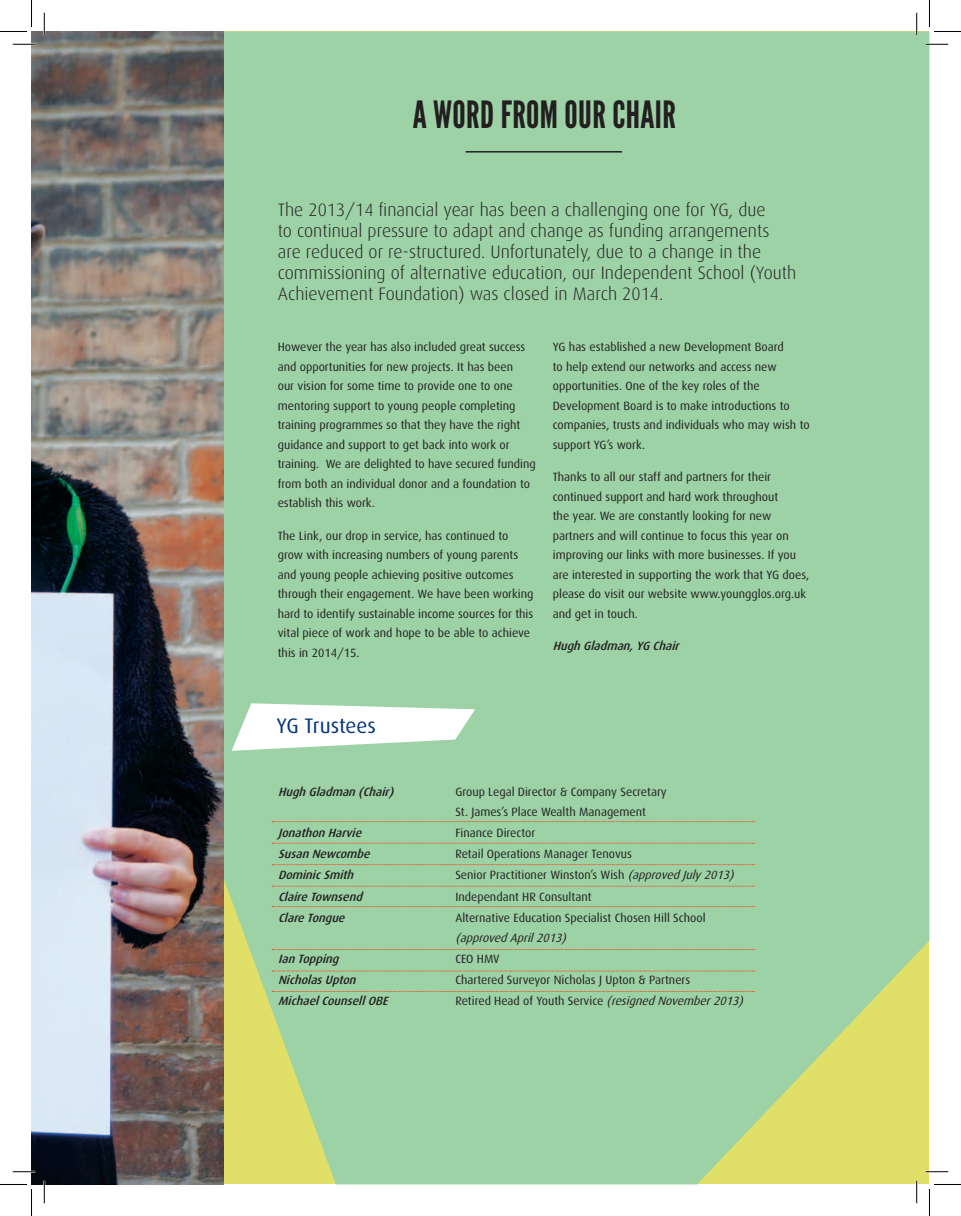
<style>
.page{position:relative;width:961px;height:1216px;background:#fff}
.page>*{position:absolute;margin:0;border:0;box-sizing:border-box;transform-origin:0 0}
.t1{font:37.5px "League Gothic";letter-spacing:.01em;color:#231f20}
.t2{font:21px "Dax";letter-spacing:-.005em;color:#05357b}
.t3{font:300 18px/21px "Dax";color:#231f20}
.t4{font:12px/19.5px "Dax";color:#231f20}
.t5{font:italic 500 12px "Dax";color:#231f20}
.t6{font:italic 12px "Dax";color:#231f20}
.s1{font-style:italic}
</style>
<div class="page">
<div style="left:31px;top:31px;width:898px;height:1153px;background:#9cd2a5"></div>
<hr style="left:465px;top:151px;width:156px;height:1px;background:#231f20">
<img style="left:32px;top:32px;width:191px;height:1152px">
<svg style="left:272px;top:821px;width:482px;height:1px"></svg>
<svg style="left:272px;top:842px;width:482px;height:1px"></svg>
<svg style="left:272px;top:864px;width:482px;height:1px"></svg>
<svg style="left:272px;top:885px;width:482px;height:1px"></svg>
<svg style="left:272px;top:906px;width:482px;height:1px"></svg>
<svg style="left:272px;top:949px;width:482px;height:1px"></svg>
<svg style="left:272px;top:970px;width:482px;height:1px"></svg>
<svg style="left:231px;top:703px;width:244px;height:47px"></svg>
<svg style="left:272px;top:991px;width:482px;height:1px"></svg>
<hr style="left:13px;top:43px;width:22px;height:2px;background:#fff">
<hr style="left:925px;top:43px;width:22px;height:2px;background:#fff">
<hr style="left:13px;top:1170px;width:22px;height:2px;background:#fff">
<hr style="left:925px;top:1170px;width:22px;height:2px;background:#fff">
<hr style="left:43px;top:13px;width:2px;height:22px;background:#fff">
<hr style="left:43px;top:1180px;width:2px;height:23px;background:#fff">
<hr style="left:915px;top:13px;width:2px;height:22px;background:#fff">
<hr style="left:915px;top:1180px;width:2px;height:23px;background:#fff">
<svg style="left:13px;top:44px;width:22px;height:1px"></svg>
<svg style="left:925px;top:44px;width:22px;height:1px"></svg>
<svg style="left:13px;top:1171px;width:22px;height:1px"></svg>
<svg style="left:925px;top:1171px;width:22px;height:1px"></svg>
<svg style="left:44px;top:13px;width:1px;height:22px"></svg>
<svg style="left:44px;top:1180px;width:1px;height:23px"></svg>
<svg style="left:916px;top:13px;width:1px;height:22px"></svg>
<svg style="left:916px;top:1180px;width:1px;height:23px"></svg>
<svg style="left:0;top:0;width:32px;height:32px"></svg>
<svg style="left:0;top:1184px;width:32px;height:31px"></svg>
<svg style="left:928px;top:0;width:32px;height:32px"></svg>
<svg style="left:929px;top:1184px;width:31px;height:31px"></svg>
<h1 class="t1" style="left:412px;top:93px;width:253px">A WORD FROM OUR CHAIR</h1>
<p class="t3" style="left:278px;top:199px;width:520px">The 2013/14 financial year has been a challenging one for YG, due<br>to continual pressure to adapt and change as funding arrangements are reduced or re-structured. Unfortunately, due to a change in the commissioning of alternative education, our Independent School (Youth Achievement Foundation) was closed in March 2014.</p>
<p class="t4" style="left:278px;top:337px;width:259px">However the year has also included great success and opportunities for new projects. It has been<br>our vision for some time to provide one to one mentoring support to young people completing training programmes so that they have the right guidance and support to get back into work or training. We are delighted to have secured funding from both an individual donor and a foundation to establish this work.</p>
<p class="t4" style="left:278px;top:526px;width:257px">The Link, our drop in service, has continued to grow with increasing numbers of young parents and young people achieving positive outcomes through their engagement. We have been working hard to identify sustainable income sources for this vital piece of work and hope to be able to achieve this in 2014/15.</p>
<p class="t4" style="left:552px;top:337px;width:258px">YG has established a new Development Board<br>to help extend our networks and access new opportunities. One of the key roles of the Development Board is to make introductions to companies, trusts and individuals who may wish to support YG’s work.</p>
<p class="t4" style="left:552px;top:467px;width:258px">Thanks to all our staff and partners for their continued support and hard work throughout<br>the year. We are constantly looking for new partners and will continue to focus this year on improving our links with more businesses. If you are interested in supporting the work that YG does, please do visit our website www.youngglos.org.uk and get in touch.</p>
<p class="t5" style="left:552px;top:639px;width:131px">HughGladman,YG Chair</p>
<h2 class="t2" style="left:276px;top:714px;width:101px">YG Trustees</h2>
<p class="t5" style="left:278px;top:785px;width:120px">HughGladman(Chair)</p>
<p class="t4" style="left:455px;top:782px;width:213px">Group Legal Director &amp; Company Secretary<br>St. James’s Place Wealth Management</p>
<p class="t5" style="left:278px;top:825px;width:88px">JonathonHarvie</p>
<p class="t4" style="left:455px;top:823px;width:81px">Finance Director</p>
<p class="t5" style="left:278px;top:847px;width:97px">SusanNewcombe</p>
<p class="t4" style="left:455px;top:844px;width:178px">Retail Operations Manager Tenovus</p>
<p class="t5" style="left:278px;top:868px;width:80px">DominicSmith</p>
<p class="t4" style="left:455px;top:865px;width:283px">Senior Practitioner Winston’s Wish <span class="s1">(approvedJuly2013)</span></p>
<p class="t5" style="left:278px;top:889px;width:89px">ClaireTownsend</p>
<p class="t4" style="left:455px;top:886px;width:138px">Independant HR Consultant</p>
<p class="t5" style="left:278px;top:911px;width:71px">ClareTongue</p>
<p class="t4" style="left:455px;top:908px;width:252px">Alternative Education Specialist Chosen Hill School</p>
<p class="t6" style="left:455px;top:930px;width:116px">(approvedApril2013)</p>
<p class="t5" style="left:278px;top:951px;width:65px">IanTopping</p>
<p class="t4" style="left:455px;top:948px;width:45px">CEO HMV</p>
<p class="t5" style="left:278px;top:973px;width:83px">NicholasUpton</p>
<p class="t4" style="left:455px;top:970px;width:236px">Chartered Surveyor Nicholas J Upton &amp; Partners</p>
<p class="t5" style="left:278px;top:994px;width:115px">MichaelCounsellOBE</p>
<p class="t4" style="left:455px;top:991px;width:292px">Retired Head of Youth Service <span class="s1">(resignedNovember2013)</span></p>
</div>
